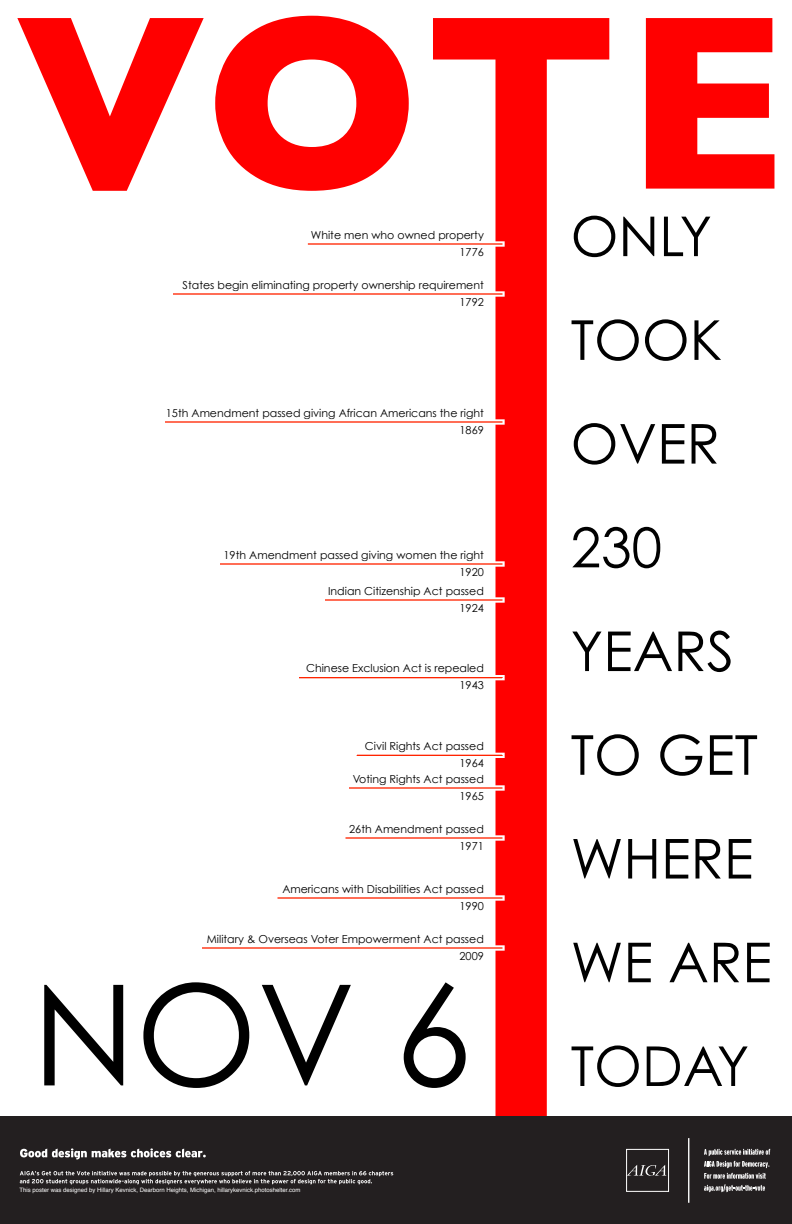
<style>
.page{position:relative;width:792px;height:1224px;background:#fff}
.page>*{position:absolute;margin:0;border:0;box-sizing:border-box;transform-origin:0 0}
.t1{font:140px "Century Gothic";color:#000}
.t2{font:55px/103.7px "Century Gothic";color:#000}
.t3{font:11px/17px "Century Gothic";color:#000;text-align:right}
.t4{font:6px "Helvetica";color:#fff}
</style>
<div class="page">
<svg style="left:17px;top:18px;width:187px;height:173px"></svg>
<svg style="left:215px;top:16px;width:194px;height:175px"></svg>
<svg style="left:433px;top:18px;width:176px;height:1098px"></svg>
<svg style="left:646px;top:18px;width:128px;height:171px"></svg>
<div style="left:306px;top:241px;width:199px;height:6px;border:2px solid #fff"></div>
<div style="left:171px;top:291px;width:334px;height:6px;border:2px solid #fff"></div>
<div style="left:163px;top:419px;width:342px;height:6px;border:2px solid #fff"></div>
<div style="left:218px;top:561px;width:287px;height:6px;border:2px solid #fff"></div>
<div style="left:323px;top:597px;width:182px;height:6px;border:2px solid #fff"></div>
<div style="left:297px;top:675px;width:208px;height:5px;border:2px solid #fff"></div>
<div style="left:355px;top:753px;width:150px;height:5px;border:2px solid #fff"></div>
<div style="left:347px;top:785px;width:158px;height:6px;border:2px solid #fff"></div>
<div style="left:343px;top:835px;width:162px;height:6px;border:2px solid #fff"></div>
<div style="left:275px;top:895px;width:230px;height:6px;border:2px solid #fff"></div>
<div style="left:200px;top:945px;width:305px;height:6px;border:2px solid #fff"></div>
<div style="left:0;top:1116px;width:792px;height:108px;background:#231f20"></div>
<svg style="left:20px;top:1171px;width:373px;height:13px"></svg>
<svg style="left:20px;top:1148px;width:186px;height:12px"></svg>
<hr style="left:688px;top:1138px;width:1px;height:65px;background:#fff">
<div style="left:626px;top:1149px;width:43px;height:43px;border:1px solid #fff"></div>
<svg style="left:626px;top:1165px;width:41px;height:11px"></svg>
<svg style="left:704px;top:1149px;width:66px;height:43px"></svg>
<p class="t3" style="left:311px;top:226px;width:175px">White men who owned property<br>1776</p>
<p class="t3" style="left:183px;top:276px;width:303px">States begin eliminating property ownership requirement<br>1792</p>
<p class="t3" style="left:166px;top:404px;width:320px">15th Amendment passed giving African Americans the right<br>1869</p>
<p class="t3" style="left:224px;top:546px;width:262px">19th Amendment passed giving women the right<br>1920</p>
<p class="t3" style="left:328px;top:582px;width:157px">Indian Citizenship Act passed<br>1924</p>
<p class="t3" style="left:306px;top:660px;width:179px">Chinese Exclusion Act is repealed<br>1943</p>
<p class="t3" style="left:365px;top:737px;width:120px">Civil Rights Act passed<br>1964</p>
<p class="t3" style="left:353px;top:770px;width:133px">Voting Rights Act passed<br>1965</p>
<p class="t3" style="left:349px;top:820px;width:136px">26th Amendment passed<br>1971</p>
<p class="t3" style="left:282px;top:880px;width:203px">Americans with Disabilities Act passed<br>1990</p>
<p class="t3" style="left:207px;top:930px;width:279px">Military &amp; Overseas Voter Empowerment Act passed<br>2009</p>
<p class="t1" style="left:32px;top:949px;width:441px">NOV 6</p>
<p class="t4" style="left:20px;top:1185px;width:283px">This poster was designed by Hillary Kevnick, Dearborn Heights, Michigan, hillarykevnick.photoshelter.com</p>
<p class="t2" style="left:571px;top:184px;width:203px">ONLY<br>TOOK<br>OVER<br>230<br>YEARS<br>TO GET<br>WHERE<br>WE ARE<br>TODAY</p>
</div>
